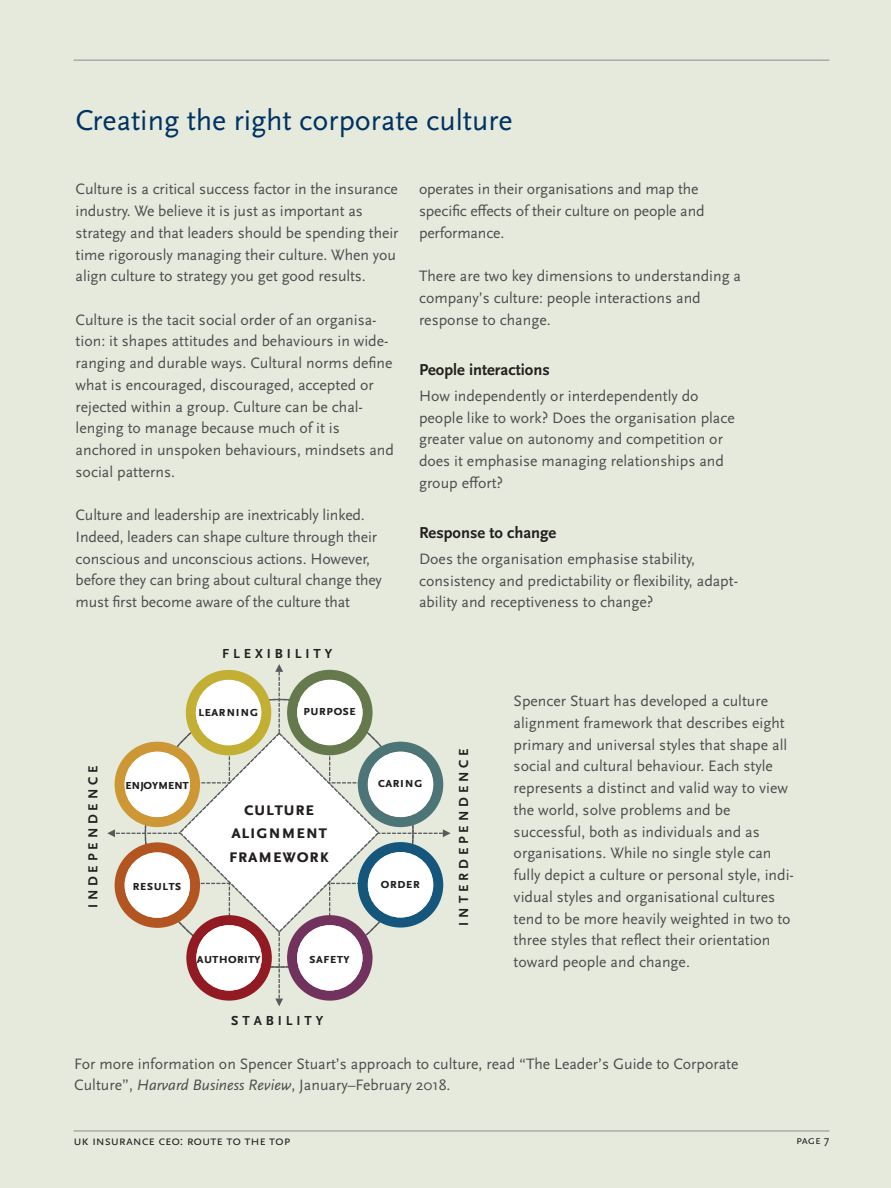
<style>
.page{position:relative;width:891px;height:1188px;background:#e5eadd}
.page>*{position:absolute;margin:0;border:0;box-sizing:border-box;transform-origin:0 0}
.Body_Page_2_Lead_Lin{font:30px "Scala Sans Pro";color:#003262}
.t1{font:700 19.5px/23.4px "Scala Sans Pro";color:#231f20;text-align:center}
.Body_Header_3{font:700 16.5px "Scala Sans Pro";color:#231f20}
.Body-B_No_Rag{font:15.75px/21.8px "Scala Sans Pro";color:#4d4d4f}
.Body_Text_-_No_Rag{font:15.75px/21.8px "Scala Sans Pro";color:#4d4d4f}
.t2{font:700 14.4px "Scala Sans Pro";color:#231f20}
.t3{font:700 14.4px "Scala Sans Pro";letter-spacing:-.02em;color:#231f20}
.t4{font:700 14.4px "Scala Sans Pro";letter-spacing:-.06em;color:#231f20}
.t5{font:700 13.65px "Scala Sans Pro";letter-spacing:.285em;color:#231f20}
.Page_Footer{font:13.5px "Scala Sans Pro";letter-spacing:-.01em;color:#231f20}
.Page{font:12px "Scala Sans Pro";color:#231f20}
.s1{font-style:italic}
</style>
<div class="page">
<hr style="left:74px;top:1131px;width:756px;height:1px;background:#8a8c8e">
<hr style="left:74px;top:60px;width:756px;height:1px;background:#8a8c8e">
<svg style="left:107px;top:664px;width:344px;height:342px"></svg>
<div style="left:368px;top:852px;width:65px;height:66px;background:#fff;border-radius:50%"></div>
<p class="Body_Page_2_Lead_Lin" style="left:76px;top:103px;width:438px">Creating the right corporate culture</p>
<p class="Body-B_No_Rag" style="left:76px;top:178px;width:324px">Culture is a critical success factor in the insurance industry. We believe it is just as important as strategy and that leaders should be spending their time rigorously managing their culture. When you align culture to strategy you get good results.</p>
<p class="Body-B_No_Rag" style="left:76px;top:309px;width:320px">Culture is the tacit social order of an organisa&shy;tion: it shapes attitudes and behaviours in wide&shy;ranging and durable ways. Cultural norms define what is encouraged, discouraged, accepted or rejected within a group. Culture can be chal&shy;lenging to manage because much of it is anchored in unspoken behaviours, mindsets and social patterns.</p>
<p class="Body-B_No_Rag" style="left:76px;top:504px;width:308px">Culture and leadership are inextricably linked.<br>Indeed, leaders can shape culture through their conscious and unconscious actions. However, before they can bring about cultural change they must first become aware of the culture that</p>
<p class="t5" style="left:222px;top:646px;width:112px">FLEXIBILITY</p>
<p class="Body-B_No_Rag" style="left:419px;top:178px;width:287px">operates in their organisations and map the specific effects of their culture on people and performance.</p>
<p class="Body-B_No_Rag" style="left:419px;top:265px;width:324px">There are two key dimensions to understanding a company’s culture: people interactions and response to change.</p>
<p class="Body_Header_3" style="left:419px;top:360px;width:132px">People interactions</p>
<p class="Body-B_No_Rag" style="left:419px;top:385px;width:317px">How independently or interdependently do people like to work? Does the organisation place greater value on autonomy and competition or does it emphasise managing relationships and group effort?</p>
<p class="Body_Header_3" style="left:419px;top:523px;width:139px">Response to change</p>
<p class="Body-B_No_Rag" style="left:419px;top:548px;width:321px">Does the organisation emphasise stability, consistency and predictability or flexibility, adapt&shy;ability and receptiveness to change?</p>
<p class="t5" style="left:85px;top:908px;width:144px;rotate:-90deg">INDEPENDENCE</p>
<p class="t2" style="left:198px;top:702px;width:62px">learning</p>
<p class="t2" style="left:303px;top:702px;width:55px">purpose</p>
<p class="t4" style="left:125px;top:776px;width:65px">enjoyment</p>
<p class="t2" style="left:378px;top:774px;width:47px">caring</p>
<p class="t2" style="left:133px;top:877px;width:50px">results</p>
<p class="t1" style="left:229px;top:797px;width:102px">culture alignment framework</p>
<p class="t3" style="left:197px;top:949px;width:66px">authority</p>
<p class="t2" style="left:309px;top:949px;width:42px">safety</p>
<p class="t5" style="left:231px;top:1012px;width:93px">STABILITY</p>
<p class="t2" style="left:381px;top:875px;width:41px">order</p>
<p class="t5" style="left:456px;top:926px;width:179px;rotate:-90deg">INTERDEPENDENCE</p>
<p class="Body-B_No_Rag" style="left:514px;top:690px;width:282px">Spencer Stuart has developed a culture alignment framework that describes eight primary and universal styles that shape all social and cultural behaviour. Each style represents a distinct and valid way to view the world, solve problems and be successful, both as individuals and as organisations. While no single style can fully depict a culture or personal style, indi&shy;vidual styles and organisational cultures tend to be more heavily weighted in two to three styles that reflect their orientation toward people and change.</p>
<p class="Body_Text_-_No_Rag" style="left:74px;top:1053px;width:666px">For more information on Spencer Stuart’s approach to culture, read “The Leader’s Guide to Corporate<br>Culture”, <span class="s1">Harvard Business Review</span>, January–February 2018.</p>
<p class="Page_Footer" style="left:74px;top:1133px;width:219px">uk insurance ceo: route to the top</p>
<p class="Page" style="left:796px;top:1133px;width:35px">page 7</p>
</div>
